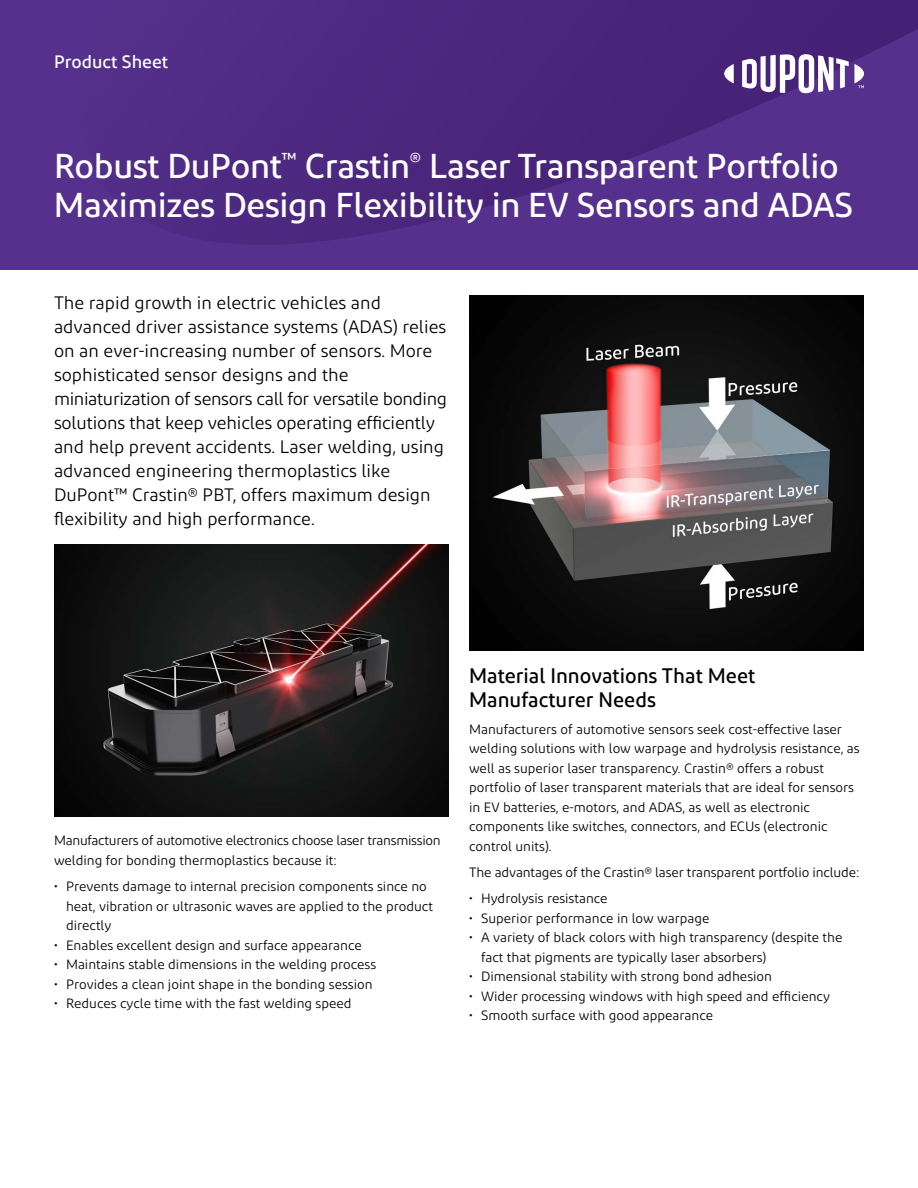
<style>
.page{position:relative;width:918px;height:1188px;background:#fff}
.page>*{position:absolute;margin:0;border:0;box-sizing:border-box;transform-origin:0 0}
.t1{font:500 34.5px/39px "Diodrum";letter-spacing:-.01em;color:#fff}
.t2{font:500 21px/24px "Diodrum";color:#000}
.t3{font:18px/24px "Diodrum";color:#000}
.t4{font:500 18px "Diodrum";color:#fff}
.t5{font:13.5px/19.5px "Diodrum";color:#000}
.t6{font:13.5px/19.5px "Diodrum";letter-spacing:-.02em;color:#000}
</style>
<div class="page">
<div style="left:0;top:0;width:918px;height:270px;background:#55318d"></div>
<svg style="left:189px;top:0;width:729px;height:245px"></svg>
<svg style="left:724px;top:64px;width:10px;height:19px"></svg>
<svg style="left:742px;top:54px;width:122px;height:39px"></svg>
<img style="left:54px;top:544px;width:395px;height:273px">
<img style="left:469px;top:295px;width:395px;height:355px">
<h3 class="t4" style="left:54px;top:50px;width:116px">Product Sheet</h3>
<h1 class="t1" style="left:54px;top:146px;width:801px">Robust DuPont<sup>™</sup> Crastin<sup>®</sup> Laser Transparent Portfolio<br>Maximizes Design Flexibility in EV Sensors and ADAS</h1>
<p class="t3" style="left:54px;top:290px;width:395px">The rapid growth in electric vehicles and advanced driver assistance systems (ADAS) relies on an ever-increasing number of sensors. More sophisticated sensor designs and the miniaturization of sensors call for versatile bonding solutions that keep vehicles operating efficiently and help prevent accidents. Laser welding, using advanced engineering thermoplastics like DuPont™ Crastin® PBT, offers maximum design flexibility and high performance.</p>
<p class="t6" style="left:54px;top:831px;width:388px">Manufacturers of automotive electronics choose laser transmission welding for bonding thermoplastics because it:</p>
<p class="t5" style="left:66px;top:876px;width:369px;text-indent:-12px">• Prevents damage to internal precision components since no heat, vibration or ultrasonic waves are applied to the product directly</p>
<p class="t5" style="left:54px;top:935px;width:309px">• Enables excellent design and surface appearance</p>
<p class="t5" style="left:54px;top:954px;width:324px">• Maintains stable dimensions in the welding process</p>
<p class="t5" style="left:54px;top:974px;width:320px">• Provides a clean joint shape in the bonding session</p>
<p class="t5" style="left:54px;top:993px;width:299px">• Reduces cycle time with the fast welding speed</p>
<h2 class="t2" style="left:469px;top:664px;width:288px">Material Innovations That Meet<br>Manufacturer Needs</h2>
<p class="t5" style="left:469px;top:719px;width:392px">Manufacturers of automotive sensors seek cost-effective laser welding solutions with low warpage and hydrolysis resistance, as well as superior laser transparency. Crastin® offers a robust portfolio of laser transparent materials that are ideal for sensors in EV batteries, e-motors, and ADAS, as well as electronic components like switches, connectors, and ECUs (electronic control units).</p>
<p class="t5" style="left:469px;top:862px;width:392px">The advantages of the Crastin® laser transparent portfolio include:</p>
<p class="t5" style="left:469px;top:888px;width:140px">• Hydrolysis resistance</p>
<p class="t5" style="left:469px;top:908px;width:242px">• Superior performance in low warpage</p>
<p class="t5" style="left:481px;top:927px;width:363px;text-indent:-12px">• A variety of black colors with high transparency (despite the fact that pigments are typically laser absorbers)</p>
<p class="t5" style="left:469px;top:966px;width:305px">• Dimensional stability with strong bond adhesion</p>
<p class="t5" style="left:469px;top:986px;width:362px">• Wider processing windows with high speed and efficiency</p>
<p class="t5" style="left:469px;top:1005px;width:246px">• Smooth surface with good appearance</p>
</div>
